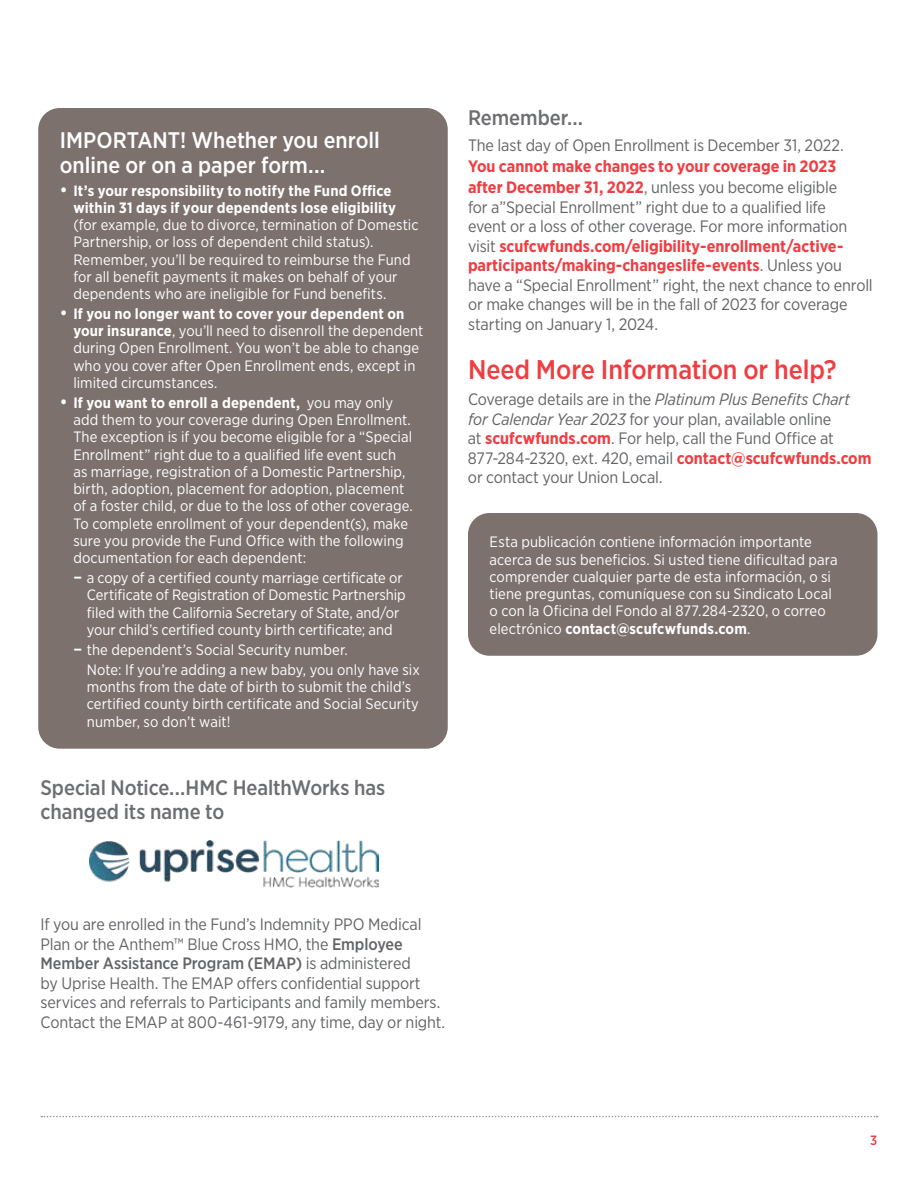
<style>
.page{position:relative;width:918px;height:1188px;background:#fff}
.page>*{position:absolute;margin:0;border:0;box-sizing:border-box;transform-origin:0 0}
.t1{font:500 27px "Gotham Narrow";letter-spacing:-.005em;color:#ef3e42}
.t2{font:500 22.5px/24.8px "Gotham Narrow";color:#fff}
.t3{font:500 21px/23.2px "Gotham Narrow";letter-spacing:-.005em;color:#6d6e71}
.t4{font:16.5px/19.5px "Gotham Narrow";letter-spacing:-.01em;color:#636466}
.t5{font:700 16.5px/21px "Gotham Narrow";letter-spacing:-.005em;color:#ef3e42}
.t6{font:15px/17.2px "Gotham Narrow";letter-spacing:.005em;color:#fff}
.t7{font:700 15px/17.2px "Gotham Narrow";letter-spacing:.01em;color:#fff;text-align:right}
.t8{font:500 13.5px "Gotham Narrow";color:#ef3e42}
.s1{font-weight:500;font-size:17.55px}
.s2{font-weight:700}
.s3{font-weight:400;color:#636466}
.s4{font-weight:700;color:#ef3e42}
.s5{font-style:italic}
.s6{font-weight:500}
</style>
<div class="page">
<svg style="left:41px;top:1116px;width:837px;height:1px"></svg>
<div style="left:38px;top:108px;width:410px;height:641px;background:#7d716d;border-radius:22px"></div>
<div style="left:468px;top:513px;width:409px;height:143px;background:#7d716d;border-radius:22px"></div>
<img style="left:90px;top:840px;width:289px;height:48px">
<h2 class="t2" style="left:60px;top:128px;width:322px">IMPORTANT! Whether you enroll online or on a paper form...</h2>
<p class="t7" style="left:60px;top:182px;width:338px"><span class="s1">•</span> It’s your responsibility to notify the Fund Office within 31 days if your dependents lose eligibility</p>
<p class="t6" style="left:73px;top:216px;width:347px">(for example, due to divorce, termination of Domestic Partnership, or loss of dependent child status).<br>Remember, you’ll be required to reimburse the Fund for all benefit payments it makes on behalf of your dependents who are ineligible for Fund benefits.</p>
<p class="t6" style="left:73px;top:305px;width:352px;text-indent:-14px"><span class="s1">•</span> <span class="s2">If you no longer want to cover your dependent on your insurance</span>, you’ll need to disenroll the dependent during Open Enrollment. You won’t be able to change who you cover after Open Enrollment ends, except in limited circumstances.</p>
<p class="t6" style="left:73px;top:394px;width:341px;text-indent:-14px"><span class="s1">•</span> <span class="s2">If you want to enroll a dependent,</span> you may only add them to your coverage during Open Enrollment.<br>The exception is if you become eligible for a “Special Enrollment” right due to a qualified life event such as marriage, registration of a Domestic Partnership, birth, adoption, placement for adoption, placement of a foster child, or due to the loss of other coverage.<br>To complete enrollment of your dependent(s), make sure you provide the Fund Office with the following documentation for each dependent:</p>
<p class="t6" style="left:87px;top:569px;width:320px;text-indent:-13px"><span class="s1">–</span> a copy of a certified county marriage certificate or Certificate of Registration of Domestic Partnership filed with the California Secretary of State, and/or your child’s certified county birth certificate; and</p>
<p class="t6" style="left:87px;top:639px;width:334px;line-height:20px;text-indent:-13px"><span class="s1">–</span> the dependent’s Social Security number.<br>Note: If you’re adding a new baby, you only have six</p>
<p class="t6" style="left:87px;top:678px;width:334px">months from the date of birth to submit the child’s certified county birth certificate and Social Security number, so don’t wait!</p>
<h3 class="t3" style="left:40px;top:776px;width:346px">Special Notice...HMC HealthWorks has changed its name to</h3>
<h3 class="t3" style="left:468px;top:106px;width:117px">Remember...</h3>
<p class="t4" style="left:468px;top:135px;width:377px">The last day of Open Enrollment is December 31, 2022.</p>
<p class="t5" style="left:468px;top:156px;width:371px">You cannot make changes to your coverage in 2023 after December 31, 2022<span class="s3">, unless you become eligible</span></p>
<p class="t4" style="left:468px;top:197px;width:406px">for a”Special Enrollment” right due to a qualified life<br>event or a loss of other coverage. For more information visit <span class="s4">scufcwfunds.com/eligibility-enrollment/active&shy;participants/making-changeslife-events</span>. Unless you have a “Special Enrollment” right, the next chance to enroll or make changes will be in the fall of 2023 for coverage starting on January 1, 2024.</p>
<h1 class="t1" style="left:468px;top:352px;width:370px">Need More Information or help?</h1>
<p class="t4" style="left:468px;top:389px;width:405px">Coverage details are in the <span class="s5">Platinum Plus Benefits Chart for Calendar Year 2023</span> for your plan, available online<br>at <span class="s4">scufcwfunds.com</span>. For help, call the Fund Office at 877-284-2320, ext. 420, email <span class="s4">contact@scufcwfunds.com </span>or contact your Union Local.</p>
<p class="t6" style="left:490px;top:533px;width:350px">Esta publicación contiene información importante acerca de sus beneficios. Si usted tiene dificultad para comprender cualquier parte de esta información, o si tiene preguntas, comuníquese con su Sindicato Local o con la Oficina del Fondo al 877.284-2320, o correo electrónico <span class="s2">contact@scufcwfunds.com</span>.</p>
<p class="t4" style="left:40px;top:914px;width:406px">If you are enrolled in the Fund’s Indemnity PPO Medical Plan or the Anthem™ Blue Cross HMO, the <span class="s6">Employee Member Assistance Program (EMAP)</span> is administered<br>by Uprise Health. The EMAP offers confidential support services and referrals to Participants and family members.<br>Contact the EMAP at 800-461-9179, any time, day or night.</p>
<p class="t8" style="left:870px;top:1132px;width:9px">3</p>
</div>
